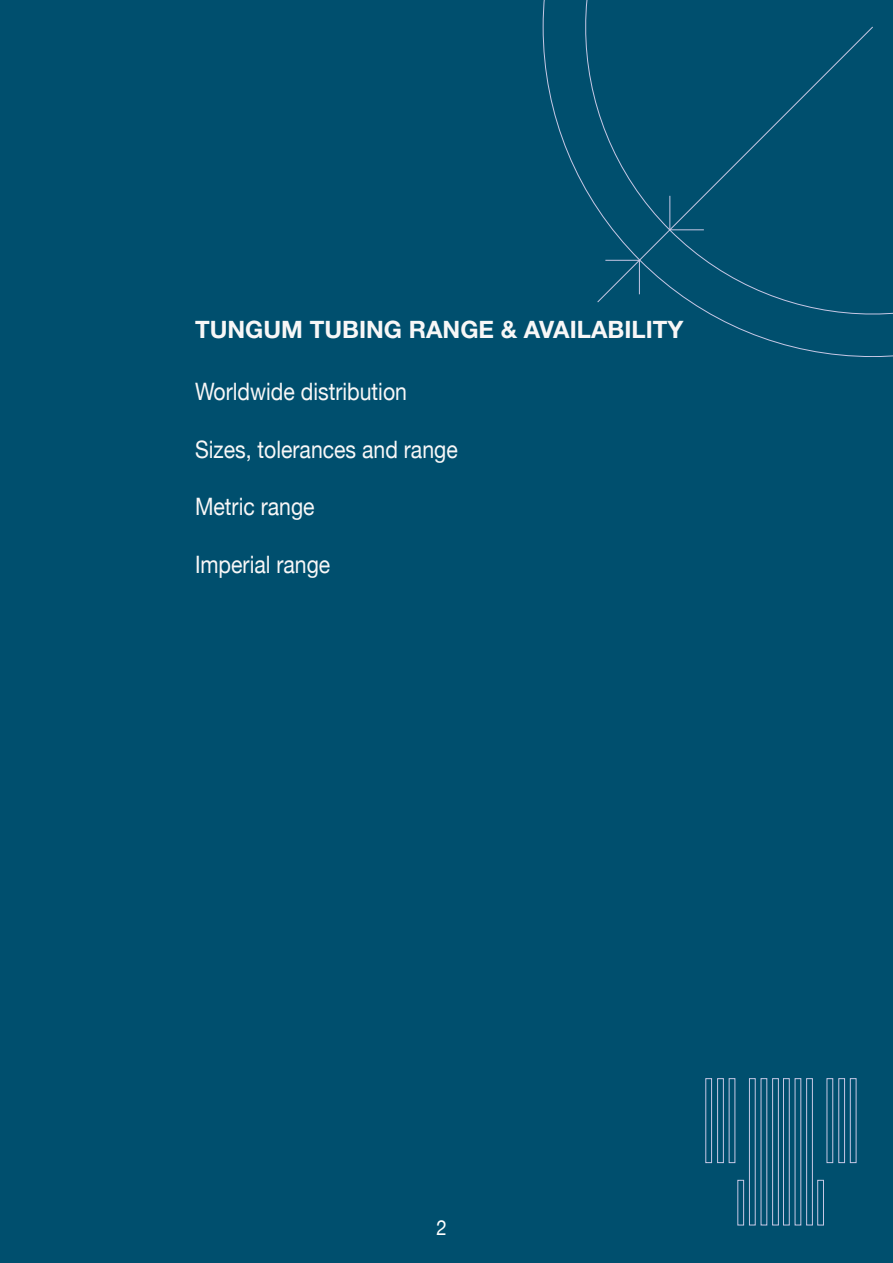
<style>
.page{position:relative;width:893px;height:1263px;background:#004f6e}
.page>*{position:absolute;margin:0;border:0;box-sizing:border-box;transform-origin:0 0}
.t1{font:24px "Helvetica Neue";color:#f8f7f7;scale:.88 1}
.t2{font:700 24px "Helvetica Neue";color:#f8f7f7}
.t3{font:21px "Helvetica Neue";color:#fff;scale:.88 1}
</style>
<div class="page">
<svg style="left:557px;top:0;width:336px;height:343px"></svg>
<svg style="left:597px;top:26px;width:277px;height:277px"></svg>
<svg style="left:669px;top:195px;width:36px;height:36px"></svg>
<svg style="left:605px;top:260px;width:35px;height:35px"></svg>
<div style="left:705px;top:1078px;width:7px;height:85px;border:1px solid #c7c8e5"></div>
<div style="left:717px;top:1078px;width:7px;height:85px;border:1px solid #c7c8e5"></div>
<div style="left:827px;top:1078px;width:6px;height:85px;border:1px solid #c7c8e5"></div>
<div style="left:838px;top:1078px;width:7px;height:85px;border:1px solid #c7c8e5"></div>
<div style="left:850px;top:1078px;width:6px;height:85px;border:1px solid #c7c8e5"></div>
<div style="left:737px;top:1180px;width:7px;height:45px;border:1px solid #c7c8e5"></div>
<div style="left:817px;top:1180px;width:7px;height:45px;border:1px solid #c7c8e5"></div>
<div style="left:749px;top:1078px;width:7px;height:147px;border:1px solid #c7c8e5"></div>
<div style="left:772px;top:1078px;width:7px;height:147px;border:1px solid #c7c8e5"></div>
<div style="left:783px;top:1078px;width:7px;height:147px;border:1px solid #c7c8e5"></div>
<div style="left:806px;top:1078px;width:7px;height:147px;border:1px solid #c7c8e5"></div>
<p class="t2" style="left:195px;top:314px;width:490px">TUNGUM TUBING RANGE &amp; AVAILABILITY</p>
<p class="t1" style="left:195px;top:371px;width:242px">Worldwide distribution</p>
<p class="t1" style="left:195px;top:429px;width:300px">Sizes, tolerances and range</p>
<p class="t1" style="left:195px;top:486px;width:137px">Metric range</p>
<p class="t1" style="left:195px;top:544px;width:155px">Imperial range</p>
<p class="t3" style="left:436px;top:1210px;width:13px">2</p>
</div>
